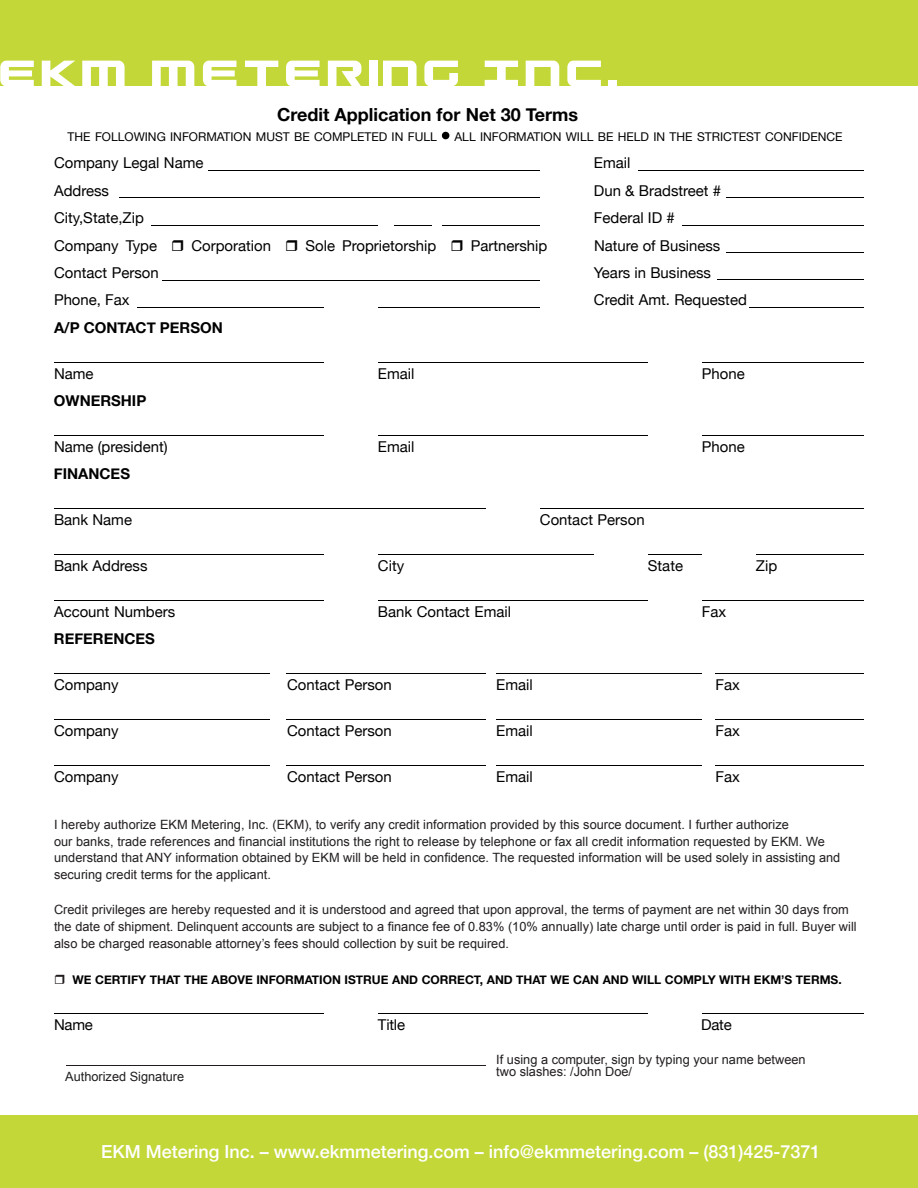
<style>
.page{position:relative;width:918px;height:1188px;background:#fff}
.page>*{position:absolute;margin:0;border:0;box-sizing:border-box;transform-origin:0 0}
.t1{font:500 18px "Helvetica Neue";color:#fff}
.t2{font:700 18px "Helvetica Neue";color:#000}
.t3{font:15px "Helvetica Neue";color:#000}
.t4{font:700 15px "Helvetica Neue";color:#000}
.t5{font:12.75px/16.6px "Arial";color:#221e1f}
.t6{font:12px "Helvetica Neue";color:#000}
.t7{font:700 12px "Helvetica Neue";color:#000}
.s1{color:#221e1f}
</style>
<div class="page">
<svg style="left:442px;top:132px;width:7px;height:7px"></svg>
<div style="left:0;top:1115px;width:918px;height:73px;background:#c3d838"></div>
<div style="left:0;top:0;width:918px;height:86px;background:#c3d838"></div>
<svg style="left:0;top:61px;width:34px;height:25px"></svg>
<svg style="left:42px;top:61px;width:33px;height:25px"></svg>
<svg style="left:82px;top:61px;width:43px;height:25px"></svg>
<svg style="left:152px;top:61px;width:42px;height:25px"></svg>
<svg style="left:203px;top:61px;width:33px;height:25px"></svg>
<svg style="left:245px;top:61px;width:33px;height:25px"></svg>
<svg style="left:286px;top:61px;width:34px;height:25px"></svg>
<svg style="left:328px;top:61px;width:33px;height:25px"></svg>
<div style="left:369px;top:61px;width:9px;height:25px;background:#fff"></div>
<svg style="left:383px;top:61px;width:34px;height:25px"></svg>
<svg style="left:424px;top:61px;width:34px;height:25px"></svg>
<svg style="left:485px;top:61px;width:33px;height:25px"></svg>
<svg style="left:526px;top:61px;width:33px;height:25px"></svg>
<svg style="left:567px;top:61px;width:34px;height:25px"></svg>
<div style="left:609px;top:80px;width:8px;height:6px;background:#fff"></div>
<hr style="left:208px;top:170px;width:332px;height:1px;background:#000">
<hr style="left:638px;top:170px;width:226px;height:1px;background:#000">
<hr style="left:120px;top:197px;width:420px;height:1px;background:#000">
<hr style="left:727px;top:197px;width:137px;height:1px;background:#000">
<hr style="left:152px;top:225px;width:226px;height:1px;background:#000">
<hr style="left:395px;top:225px;width:37px;height:1px;background:#000">
<hr style="left:442px;top:225px;width:98px;height:1px;background:#000">
<hr style="left:683px;top:225px;width:181px;height:1px;background:#000">
<hr style="left:727px;top:252px;width:137px;height:1px;background:#000">
<hr style="left:162px;top:280px;width:378px;height:1px;background:#000">
<hr style="left:717px;top:280px;width:147px;height:1px;background:#000">
<hr style="left:138px;top:307px;width:186px;height:1px;background:#000">
<hr style="left:378px;top:307px;width:162px;height:1px;background:#000">
<hr style="left:749px;top:307px;width:115px;height:1px;background:#000">
<hr style="left:54px;top:362px;width:270px;height:1px;background:#000">
<hr style="left:378px;top:362px;width:270px;height:1px;background:#000">
<hr style="left:702px;top:362px;width:162px;height:1px;background:#000">
<hr style="left:54px;top:435px;width:270px;height:1px;background:#000">
<hr style="left:378px;top:435px;width:270px;height:1px;background:#000">
<hr style="left:702px;top:435px;width:162px;height:1px;background:#000">
<hr style="left:54px;top:509px;width:432px;height:1px;background:#000">
<hr style="left:540px;top:509px;width:324px;height:1px;background:#000">
<hr style="left:54px;top:554px;width:270px;height:1px;background:#000">
<hr style="left:378px;top:554px;width:216px;height:1px;background:#000">
<hr style="left:648px;top:554px;width:54px;height:1px;background:#000">
<hr style="left:756px;top:554px;width:108px;height:1px;background:#000">
<hr style="left:54px;top:600px;width:270px;height:1px;background:#000">
<hr style="left:378px;top:600px;width:270px;height:1px;background:#000">
<hr style="left:702px;top:600px;width:162px;height:1px;background:#000">
<hr style="left:54px;top:673px;width:216px;height:1px;background:#000">
<hr style="left:287px;top:673px;width:199px;height:1px;background:#000">
<hr style="left:496px;top:673px;width:206px;height:1px;background:#000">
<hr style="left:716px;top:673px;width:148px;height:1px;background:#000">
<hr style="left:54px;top:719px;width:216px;height:1px;background:#000">
<hr style="left:287px;top:719px;width:199px;height:1px;background:#000">
<hr style="left:496px;top:719px;width:206px;height:1px;background:#000">
<hr style="left:716px;top:719px;width:148px;height:1px;background:#000">
<hr style="left:54px;top:765px;width:216px;height:1px;background:#000">
<hr style="left:287px;top:765px;width:199px;height:1px;background:#000">
<hr style="left:496px;top:765px;width:206px;height:1px;background:#000">
<hr style="left:716px;top:765px;width:148px;height:1px;background:#000">
<hr style="left:54px;top:1013px;width:270px;height:1px;background:#000">
<hr style="left:378px;top:1013px;width:270px;height:1px;background:#000">
<hr style="left:702px;top:1013px;width:162px;height:1px;background:#000">
<hr style="left:66px;top:1065px;width:420px;height:1px;background:#221e1f">
<h1 class="t2" style="left:277px;top:104px;width:303px">Credit Application for Net 30 Terms</h1>
<p class="t6" style="left:68px;top:130px;width:371px">THE FOLLOWING INFORMATION MUST BE COMPLETED IN FULL</p>
<p class="t6" style="left:455px;top:130px;width:389px">ALL INFORMATION WILL BE HELD IN THE STRICTEST CONFIDENCE</p>
<p class="t3" style="left:54px;top:154px;width:151px">Company Legal Name</p>
<p class="t3" style="left:594px;top:154px;width:38px">Email</p>
<p class="t3" style="left:54px;top:181px;width:57px">Address</p>
<p class="t3" style="left:594px;top:181px;width:129px">Dun &amp; Bradstreet #</p>
<p class="t3" style="left:54px;top:209px;width:91px">City,State,Zip</p>
<p class="t3" style="left:594px;top:209px;width:82px">Federal ID #</p>
<p class="t3" style="left:54px;top:236px;width:495px">Company Type ❒ Corporation ❒ Sole Proprietorship ❒ Partnership</p>
<p class="t3" style="left:594px;top:236px;width:128px">Nature of Business</p>
<p class="t3" style="left:54px;top:264px;width:106px">Contact Person</p>
<p class="t3" style="left:594px;top:264px;width:119px">Years in Business</p>
<p class="t3" style="left:54px;top:291px;width:77px">Phone, Fax</p>
<p class="t3" style="left:594px;top:291px;width:154px">Credit Amt. Requested</p>
<p class="t4" style="left:54px;top:318px;width:170px">A/P CONTACT PERSON</p>
<p class="t3" style="left:54px;top:364px;width:41px">Name</p>
<p class="t3" style="left:378px;top:364px;width:38px">Email</p>
<p class="t3" style="left:702px;top:364px;width:44px">Phone</p>
<p class="t4" style="left:54px;top:392px;width:94px">OWNERSHIP</p>
<p class="t3" style="left:54px;top:438px;width:115px">Name (president)</p>
<p class="t3" style="left:378px;top:438px;width:38px">Email</p>
<p class="t3" style="left:702px;top:438px;width:44px">Phone</p>
<p class="t4" style="left:54px;top:465px;width:78px">FINANCES</p>
<p class="t3" style="left:54px;top:511px;width:80px">Bank Name</p>
<p class="t3" style="left:540px;top:511px;width:106px">Contact Person</p>
<p class="t3" style="left:54px;top:557px;width:95px">Bank Address</p>
<p class="t3" style="left:378px;top:557px;width:28px">City</p>
<p class="t3" style="left:648px;top:557px;width:37px">State</p>
<p class="t3" style="left:756px;top:557px;width:23px">Zip</p>
<p class="t3" style="left:54px;top:602px;width:123px">Account Numbers</p>
<p class="t3" style="left:378px;top:602px;width:135px">Bank Contact Email</p>
<p class="t3" style="left:702px;top:602px;width:26px">Fax</p>
<p class="t4" style="left:54px;top:630px;width:102px">REFERENCES</p>
<p class="t3" style="left:54px;top:676px;width:66px">Company</p>
<p class="t3" style="left:287px;top:676px;width:106px">Contact Person</p>
<p class="t3" style="left:496px;top:676px;width:38px">Email</p>
<p class="t3" style="left:716px;top:676px;width:26px">Fax</p>
<p class="t3" style="left:54px;top:722px;width:66px">Company</p>
<p class="t3" style="left:287px;top:722px;width:106px">Contact Person</p>
<p class="t3" style="left:496px;top:722px;width:38px">Email</p>
<p class="t3" style="left:716px;top:722px;width:26px">Fax</p>
<p class="t3" style="left:54px;top:767px;width:66px">Company</p>
<p class="t3" style="left:287px;top:767px;width:106px">Contact Person</p>
<p class="t3" style="left:496px;top:767px;width:38px">Email</p>
<p class="t3" style="left:716px;top:767px;width:26px">Fax</p>
<p class="t5" style="left:54px;top:817px;width:788px">I hereby authorize EKM Metering, Inc. (EKM), to verify any credit information provided by this source document. I further authorize<br>our banks, trade references and financial institutions the right to release by telephone or fax all credit information requested by EKM. We understand that ANY information obtained by EKM will be held in confidence. The requested information will be used solely in assisting and securing credit terms for the applicant.</p>
<p class="t5" style="left:54px;top:903px;width:804px">Credit privileges are hereby requested and it is understood and agreed that upon approval, the terms of payment are net within 30 days from the date of shipment. Delinquent accounts are subject to a finance fee of 0.83% (10% annually) late charge until order is paid in full. Buyer will also be charged reasonable attorney’s fees should collection by suit be required.</p>
<p class="t7" style="left:54px;top:972px;width:789px"><span class="s1">❒</span> WE CERTIFY THAT THE ABOVE INFORMATION ISTRUE AND CORRECT, AND THAT WE CAN AND WILL COMPLY WITH EKM’S TERMS.</p>
<p class="t3" style="left:54px;top:1016px;width:40px">Name</p>
<p class="t3" style="left:378px;top:1016px;width:29px">Title</p>
<p class="t3" style="left:701px;top:1016px;width:32px">Date</p>
<p class="t5" style="left:496px;top:1052px;width:311px">If using a computer, sign by typing your name between</p>
<p class="t5" style="left:65px;top:1069px;width:121px">Authorized Signature</p>
<p class="t5" style="left:496px;top:1065px;width:137px">two slashes: /John Doe/</p>
<h1 class="t1" style="left:101px;top:1141px;width:721px">EKM Metering Inc. – www.ekmmetering.com – info@ekmmetering.com – (831)425-7371</h1>
</div>
